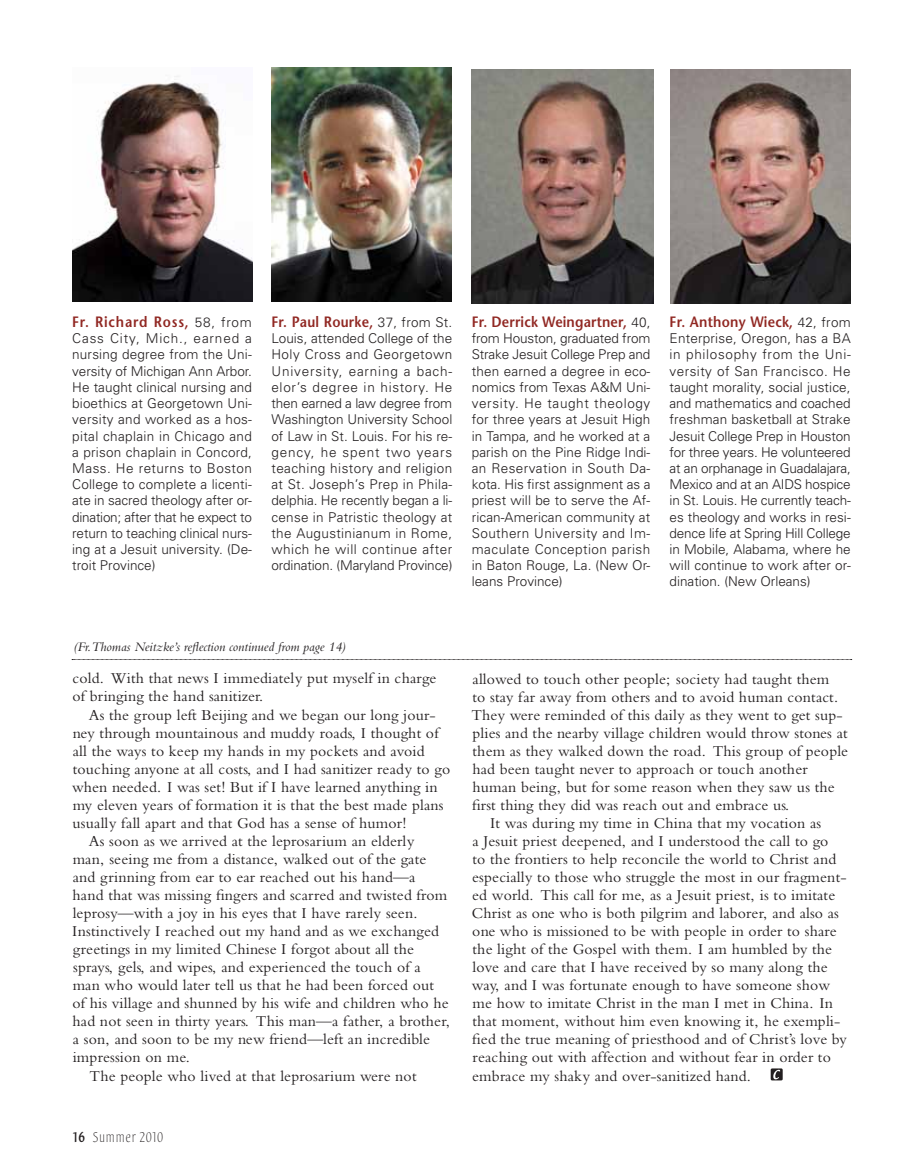
<style>
.page{position:relative;width:905px;height:1175px;background:#fff}
.page>*{position:absolute;margin:0;border:0;box-sizing:border-box;transform-origin:0 0}
.t1{font:15.75px/18px "Bembo";letter-spacing:.01em;color:#231f20}
.t2{font:600 15px "Stone Sans";letter-spacing:.02em;color:#912823;scale:.9 1}
.t3{font:600 15px "Stone Sans";letter-spacing:.06em;color:#912823;scale:.9 1}
.t4{font:100 15px "Sam Sans";letter-spacing:.05em;color:#231f20}
.t5{font:300 13.5px/16.2px "Univers";letter-spacing:.005em;color:#231f20;text-align:justify}
.t6{font:italic 13.5px "Bembo";color:#231f20}
.s1{font-family:"Univers";font-weight:300;font-size:13.5px;color:#231f20}
.s2{font-weight:700}
.s3{font-style:inherit}
</style>
<div class="page">
<img style="left:472px;top:69px;width:181px;height:234px">
<img style="left:72px;top:76px;width:180px;height:226px">
<img style="left:670px;top:69px;width:180px;height:234px">
<img style="left:271px;top:68px;width:180px;height:234px">
<div style="left:770px;top:1068px;width:12px;height:12px;background:#231f20;border-radius:2px"></div>
<svg style="left:773px;top:1069px;width:7px;height:10px"></svg>
<svg style="left:72px;top:659px;width:779px;height:1px"></svg>
<p class="t3" style="left:72px;top:312px;width:201px">Fr. Richard Ross, <span class="s1">58, from</span></p>
<p class="t5" style="left:72px;top:330px;width:181px">Cass City, Mich., earned a nursing degree from the Uni&shy;versity of Michigan Ann Arbor.<br>He taught clinical nursing and bioethics at Georgetown Uni&shy;versity and worked as a hos&shy;pital chaplain in Chicago and a prison chaplain in Concord, Mass. He returns to Boston College to complete a licenti&shy;ate in sacred theology after or&shy;dination; after that he expect to return to teaching clinical nurs&shy;ing at a Jesuit university. (De&shy;troit Province)</p>
<p class="t2" style="left:271px;top:312px;width:202px">Fr. Paul Rourke, <span class="s1">37, from St.</span></p>
<p class="t5" style="left:271px;top:330px;width:182px">Louis, attended College of the Holy Cross and Georgetown University, earning a bach&shy;elor’s degree in history. He then earned a law degree from Washington University School of Law in St. Louis. For his re&shy;gency, he spent two years teaching history and religion at St. Joseph’s Prep in Phila&shy;delphia. He recently began a li&shy;cense in Patristic theology at the Augustinianum in Rome, which he will continue after ordination. (Maryland Province)</p>
<p class="t2" style="left:472px;top:312px;width:200px">Fr. Derrick Weingartner, <span class="s1">40,</span></p>
<p class="t5" style="left:472px;top:330px;width:180px">from Houston, graduated from Strake Jesuit College Prep and then earned a degree in eco&shy;nomics from Texas A&amp;M Uni&shy;versity. He taught theology for three years at Jesuit High in Tampa, and he worked at a parish on the Pine Ridge Indi&shy;an Reservation in South Da&shy;kota. His first assignment as a priest will be to serve the Af&shy;rican-American community at Southern University and Im&shy;maculate Conception parish in Baton Rouge, La. (New Or&shy;leans Province)</p>
<p class="t2" style="left:669px;top:312px;width:203px">Fr. Anthony Wieck, <span class="s1">42, from</span></p>
<p class="t5" style="left:669px;top:330px;width:183px">Enterprise, Oregon, has a BA in philosophy from the Uni&shy;versity of San Francisco. He taught morality, social justice, and mathematics and coached freshman basketball at Strake Jesuit College Prep in Houston for three years. He volunteered at an orphanage in Guadalajara, Mexico and at an AIDS hospice in St. Louis. He currently teach&shy;es theology and works in resi&shy;dence life at Spring Hill College in Mobile, Alabama, where he will continue to work after or&shy;dination. (New Orleans)</p>
<p class="t6" style="left:74px;top:638px;width:274px">(Fr. Thomas Neitzke’s reflection continued from page 14)</p>
<p class="t1" style="left:72px;top:668px;width:365px">cold. With that news I immediately put myself in charge of bringing the hand sanitizer.</p>
<p class="t1" style="left:89px;top:706px;width:348px">As the group left Beijing and we began our long jour-</p>
<p class="t1" style="left:73px;top:724px;width:367px">ney through mountainous and muddy roads, I thought of</p>
<p class="t1" style="left:73px;top:742px;width:353px">all the ways to keep my hands in my pockets and avoid</p>
<p class="t1" style="left:73px;top:760px;width:379px">touching anyone at all costs, and I had sanitizer ready to go</p>
<p class="t1" style="left:72px;top:778px;width:367px">when needed. I was set! But if I have learned anything in</p>
<p class="t1" style="left:73px;top:796px;width:372px">my eleven years of formation it is that the best made plans</p>
<p class="t1" style="left:73px;top:814px;width:335px">usually fall apart and that God has a sense of humor!</p>
<p class="t1" style="left:89px;top:832px;width:327px">As soon as we arrived at the leprosarium an elderly</p>
<p class="t1" style="left:73px;top:850px;width:355px">man, seeing me from a distance, walked out of the gate</p>
<p class="t1" style="left:73px;top:868px;width:344px">and grinning from ear to ear reached out his hand—a</p>
<p class="t1" style="left:73px;top:886px;width:376px">hand that was missing fingers and scarred and twisted from</p>
<p class="t1" style="left:73px;top:904px;width:346px">leprosy—with a joy in his eyes that I have rarely seen.</p>
<p class="t1" style="left:72px;top:922px;width:368px">Instinctively I reached out my hand and as we exchanged</p>
<p class="t1" style="left:73px;top:940px;width:343px">greetings in my limited Chinese I forgot about all the</p>
<p class="t1" style="left:73px;top:958px;width:349px">sprays, gels, and wipes, and experienced the touch of a</p>
<p class="t1" style="left:73px;top:976px;width:363px">man who would later tell us that he had been forced out</p>
<p class="t1" style="left:72px;top:994px;width:378px">of his village and shunned by his wife and children who he</p>
<p class="t1" style="left:73px;top:1012px;width:378px">had not seen in thirty years. This man—a father, a brother,</p>
<p class="t1" style="left:73px;top:1030px;width:359px">a son, and soon to be my new friend—left an incredible</p>
<p class="t1" style="left:73px;top:1048px;width:119px">impression on me.</p>
<p class="t1" style="left:90px;top:1066px;width:328px">The people who lived at that leprosarium were not</p>
<p class="t4" style="left:74px;top:1130px;width:91px"><span class="s2">16</span> Summer 20<span class="s3">10</span></p>
<p class="t1" style="left:472px;top:670px;width:358px">allowed to touch other people; society had taught them</p>
<p class="t1" style="left:472px;top:688px;width:367px">to stay far away from others and to avoid human contact.</p>
<p class="t1" style="left:471px;top:706px;width:373px">They were reminded of this daily as they went to get sup-</p>
<p class="t1" style="left:472px;top:724px;width:376px">plies and the nearby village children would throw stones at</p>
<p class="t1" style="left:472px;top:742px;width:377px">them as they walked down the road. This group of people</p>
<p class="t1" style="left:472px;top:760px;width:337px">had been taught never to approach or touch another</p>
<p class="t1" style="left:472px;top:778px;width:364px">human being, but for some reason when they saw us the</p>
<p class="t1" style="left:472px;top:796px;width:319px">first thing they did was reach out and embrace us.</p>
<p class="t1" style="left:490px;top:814px;width:332px">It was during my time in China that my vocation as</p>
<p class="t1" style="left:472px;top:832px;width:357px">a Jesuit priest deepened, and I understood the call to go</p>
<p class="t1" style="left:472px;top:850px;width:365px">to the frontiers to help reconcile the world to Christ and</p>
<p class="t1" style="left:472px;top:868px;width:376px">especially to those who struggle the most in our fragment-</p>
<p class="t1" style="left:472px;top:886px;width:364px">ed world. This call for me, as a Jesuit priest, is to imitate</p>
<p class="t1" style="left:472px;top:904px;width:369px">Christ as one who is both pilgrim and laborer, and also as</p>
<p class="t1" style="left:472px;top:922px;width:366px">one who is missioned to be with people in order to share</p>
<p class="t1" style="left:472px;top:940px;width:361px">the light of the Gospel with them. I am humbled by the</p>
<p class="t1" style="left:472px;top:958px;width:357px">love and care that I have received by so many along the</p>
<p class="t1" style="left:472px;top:976px;width:360px">way, and I was fortunate enough to have someone show</p>
<p class="t1" style="left:472px;top:994px;width:362px">me how to imitate Christ in the man I met in China. In</p>
<p class="t1" style="left:472px;top:1012px;width:369px">that moment, without him even knowing it, he exempli-</p>
<p class="t1" style="left:472px;top:1030px;width:376px">fied the true meaning of priesthood and of Christ’s love by</p>
<p class="t1" style="left:472px;top:1048px;width:360px">reaching out with affection and without fear in order to</p>
<p class="t1" style="left:472px;top:1066px;width:280px">embrace my shaky and over-sanitized hand.</p>
</div>
